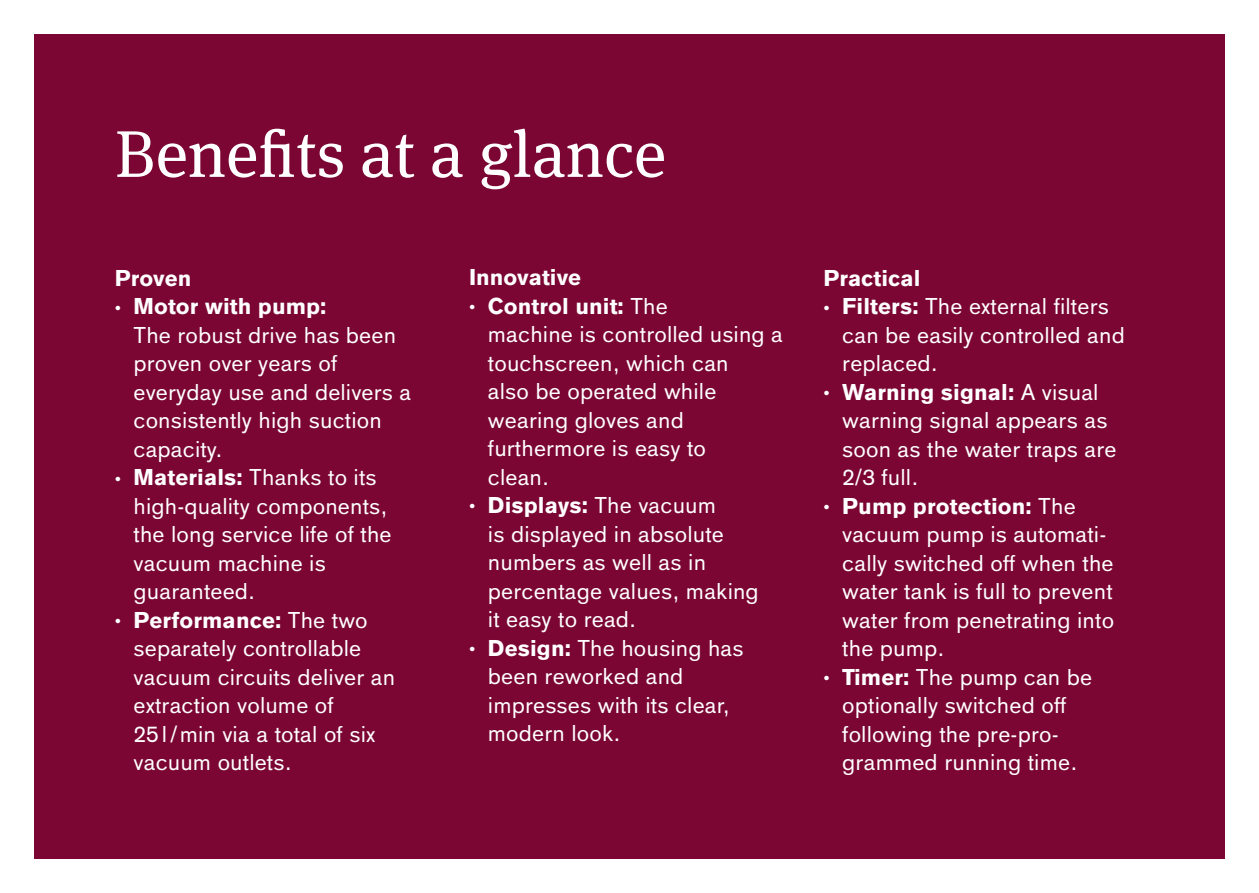
<style>
.page{position:relative;width:1259px;height:893px;background:#fff}
.page>*{position:absolute;margin:0;border:0;box-sizing:border-box;transform-origin:0 0}
.t1{font:66px "OBO Serif";color:#fff}
.t2{font:22.5px/28.5px "OBO Sans";letter-spacing:.005em;color:#fff}
.t3{font:700 22.5px "OBO Sans";color:#fff}
.s1{font-weight:700;font-size:16.8px}
.s2{font-weight:700}
</style>
<div class="page">
<div style="left:34px;top:34px;width:1191px;height:825px;background:#7b0633"></div>
<h1 class="t1" style="left:115px;top:115px;width:553px">Benefits at a glance</h1>
<p class="t3" style="left:115px;top:265px;width:78px">Proven</p>
<p class="t2" style="left:134px;top:292px;width:279px;text-indent:-19px"><span class="s1">•</span> <span class="s2">Motor with pump:<br></span>The robust drive has been proven over years of everyday use and delivers a consistently high suction capacity.</p>
<p class="t2" style="left:134px;top:463px;width:260px;text-indent:-19px"><span class="s1">•</span> <span class="s2">Materials:</span> Thanks to its high-quality components, the long service life of the vacuum machine is guaranteed.</p>
<p class="t2" style="left:134px;top:606px;width:263px;text-indent:-19px"><span class="s1">•</span> <span class="s2">Performance:</span> The two separately controllable vacuum circuits deliver an extraction volume of<br>25l/min via a total of six vacuum outlets.</p>
<p class="t3" style="left:469px;top:264px;width:114px">Innovative</p>
<p class="t2" style="left:488px;top:291px;width:297px;text-indent:-19px"><span class="s1">•</span> <span class="s2">Control unit:</span> The<br>machine is controlled using a touchscreen, which can<br>also be operated while wearing gloves and furthermore is easy to<br>clean.</p>
<p class="t2" style="left:488px;top:491px;width:272px;text-indent:-19px"><span class="s1">•</span> <span class="s2">Displays:</span> The vacuum<br>is displayed in absolute numbers as well as in percentage values, making it easy to read.</p>
<p class="t2" style="left:488px;top:633px;width:257px;text-indent:-19px"><span class="s1">•</span> <span class="s2">Design:</span> The housing has been reworked and impresses with its clear, modern look.</p>
<p class="t3" style="left:823px;top:265px;width:98px">Practical</p>
<p class="t2" style="left:842px;top:292px;width:284px;text-indent:-19px"><span class="s1">•</span> <span class="s2">Filters:</span> The external filters can be easily controlled and replaced.</p>
<p class="t2" style="left:842px;top:378px;width:276px;text-indent:-19px"><span class="s1">•</span> <span class="s2">Warning signal:</span> A visual warning signal appears as soon as the water traps are<br>2/3 full.</p>
<p class="t2" style="left:842px;top:492px;width:273px;text-indent:-19px"><span class="s1">•</span> <span class="s2">Pump protection:</span> The vacuum pump is automati&shy;cally switched off when the water tank is full to prevent water from penetrating into the pump.</p>
<p class="t2" style="left:842px;top:663px;width:251px;text-indent:-19px"><span class="s1">•</span> <span class="s2">Timer:</span> The pump can be optionally switched off following the pre-pro&shy;grammed running time.</p>
</div>
